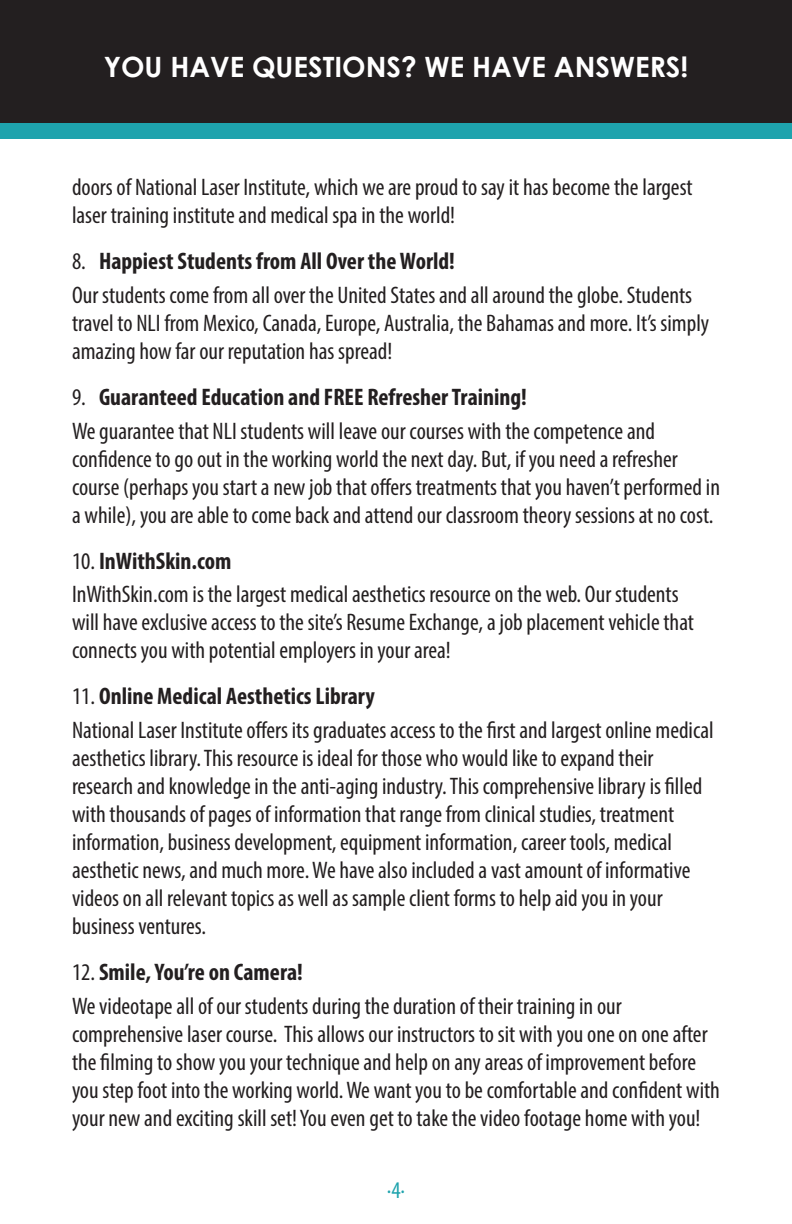
<style>
.page{position:relative;width:792px;height:1224px;background:#fff}
.page>*{position:absolute;margin:0;border:0;box-sizing:border-box;transform-origin:0 0}
.t1{font:700 28px "Century Gothic";color:#fff}
.Paragraph_Style_1{font:condensed 24px/28px "Myriad Pro";color:#231f20}
.t2{font:700 condensed 24px "Myriad Pro";color:#231f20}
.t3{font:condensed 24px "Myriad Pro";color:#1ea3ad}
.s1{font-weight:400}
</style>
<div class="page">
<div style="left:0;top:109px;width:792px;height:29px;background:#1ea3ad"></div>
<div style="left:0;top:0;width:792px;height:123px;background:#231f20"></div>
<p class="t1" style="left:104px;top:50px;width:586px">YOU HAVE QUESTIONS? WE HAVE ANSWERS!</p>
<p class="Paragraph_Style_1" style="left:72px;top:173px;width:622px">doors of National Laser Institute, which we are proud to say it has become the largest laser training institute and medical spa in the world!</p>
<p class="t2" style="left:72px;top:246px;width:384px"><span class="s1">8.</span> Happiest Students from All Over the World!</p>
<p class="Paragraph_Style_1" style="left:72px;top:281px;width:639px">Our students come from all over the United States and all around the globe. Students travel to NLI from Mexico, Canada, Europe, Australia, the Bahamas and more. It’s simply amazing how far our reputation has spread!</p>
<p class="t2" style="left:72px;top:382px;width:456px"><span class="s1">9.</span> Guaranteed Education and FREE Refresher Training!</p>
<p class="Paragraph_Style_1" style="left:72px;top:416px;width:650px">We guarantee that NLI students will leave our courses with the competence and confidence to go out in the working world the next day. But, if you need a refresher course (perhaps you start a new job that offers treatments that you haven’t performed in a while), you are able to come back and attend our classroom theory sessions at no cost.</p>
<p class="t2" style="left:72px;top:546px;width:161px"><span class="s1">10.</span> InWithSkin.com</p>
<p class="Paragraph_Style_1" style="left:72px;top:580px;width:624px">InWithSkin.com is the largest medical aesthetics resource on the web. Our students will have exclusive access to the site’s Resume Exchange, a job placement vehicle that connects you with potential employers in your area!</p>
<p class="t2" style="left:72px;top:681px;width:304px"><span class="s1">11.</span> Online Medical Aesthetics Library</p>
<p class="Paragraph_Style_1" style="left:72px;top:716px;width:643px">National Laser Institute offers its graduates access to the first and largest online medical aesthetics library. This resource is ideal for those who would like to expand their research and knowledge in the anti-aging industry. This comprehensive library is filled with thousands of pages of information that range from clinical studies, treatment information, business development, equipment information, career tools, medical aesthetic news, and much more. We have also included a vast amount of informative videos on all relevant topics as well as sample client forms to help aid you in your business ventures.</p>
<p class="t2" style="left:72px;top:957px;width:232px"><span class="s1">12.</span> Smile, You’re on Camera!</p>
<p class="Paragraph_Style_1" style="left:72px;top:992px;width:649px">We videotape all of our students during the duration of their training in our comprehensive laser course. This allows our instructors to sit with you one on one after the filming to show you your technique and help on any areas of improvement before you step foot into the working world. We want you to be comfortable and confident with your new and exciting skill set! You even get to take the video footage home with you!</p>
<p class="t3" style="left:387px;top:1176px;width:20px">·4·</p>
</div>
